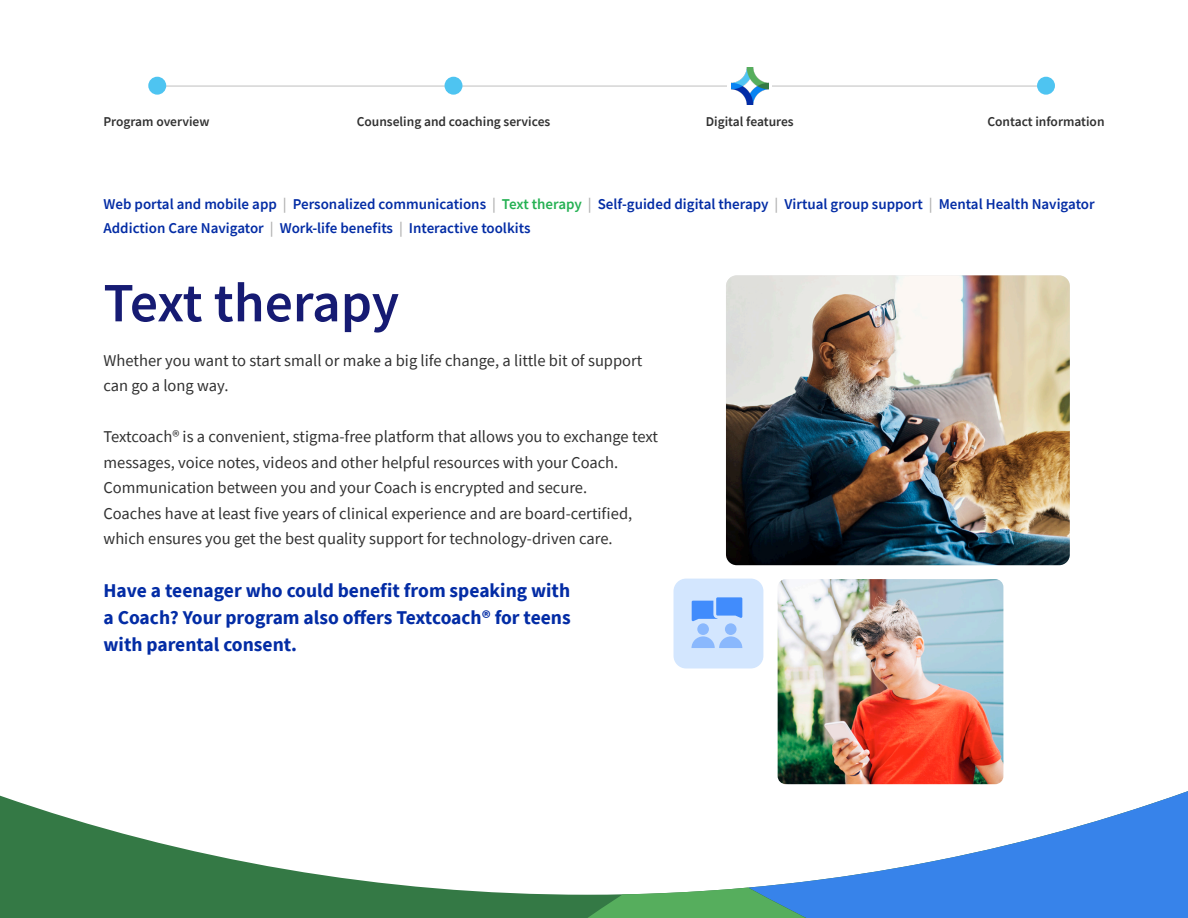
<style>
.page{position:relative;width:1188px;height:918px;background:#fff}
.page>*{position:absolute;margin:0;border:0;box-sizing:border-box;transform-origin:0 0}
.t1{font:600 55.5px "Source Sans Pro";letter-spacing:-.005em;color:#161b73}
.t2{font:700 19.5px/27px "Source Sans Pro";color:#032ca5;text-align:justify}
.t3{font:16.5px/25.5px "Source Sans Pro";color:#313131}
.t4{font:600 15px "Source Sans Pro";color:#032ca5}
.t5{font:600 13.5px "Source Sans Pro";color:#313131}
.s1{color:#b2b2b2}
.s2{color:#25b153}
</style>
<div class="page">
<svg style="left:0;top:795px;width:748px;height:123px"></svg>
<svg style="left:748px;top:791px;width:440px;height:127px"></svg>
<svg style="left:496px;top:888px;width:457px;height:30px;background:#529a9c"></svg>
<img style="left:726px;top:275px;width:344px;height:290px">
<div style="left:674px;top:579px;width:89px;height:89px;background:#d3e6fe;border-radius:13px"></div>
<div style="left:697px;top:623px;width:12px;height:12px;background:#8ab8fd;border-radius:50%"></div>
<div style="left:725px;top:623px;width:12px;height:12px;background:#8ab8fd;border-radius:50%"></div>
<svg style="left:692px;top:636px;width:50px;height:12px"></svg>
<svg style="left:692px;top:597px;width:51px;height:27px"></svg>
<img style="left:778px;top:579px;width:225px;height:205px">
<hr style="left:160px;top:86px;width:886px;height:1px;background:#bfbfbf">
<div style="left:445px;top:77px;width:17px;height:18px;background:#4ec4f1;border-radius:50%"></div>
<div style="left:1037px;top:77px;width:18px;height:18px;background:#4ec4f1;border-radius:50%"></div>
<div style="left:727px;top:68px;width:45px;height:37px;background:#fff"></div>
<img style="left:731px;top:68px;width:37px;height:37px">
<div style="left:148px;top:77px;width:18px;height:18px;background:#4ec4f1;border-radius:50%"></div>
<p class="t5" style="left:103px;top:112px;width:108px">Program overview</p>
<p class="t5" style="left:357px;top:112px;width:195px">Counseling and coaching services</p>
<p class="t5" style="left:706px;top:112px;width:89px">Digital features</p>
<p class="t5" style="left:987px;top:112px;width:119px">Contact information</p>
<p class="t4" style="left:103px;top:194px;width:993px">Web portal and mobile app <span class="s1">|</span> Personalized communications <span class="s1">|</span> <span class="s2">Text therapy</span> <span class="s1">|</span> Self-guided digital therapy <span class="s1">|</span> Virtual group support <span class="s1">|</span> Mental Health Navigator</p>
<p class="t4" style="left:103px;top:218px;width:429px">Addiction Care Navigator <span class="s1">|</span> Work-life benefits <span class="s1">|</span> Interactive toolkits</p>
<p class="t1" style="left:104px;top:266px;width:297px">Text therapy</p>
<p class="t3" style="left:104px;top:347px;width:541px">Whether you want to start small or make a big life change, a little bit of support can go a long way.</p>
<p class="t3" style="left:104px;top:424px;width:556px">Textcoach® is a convenient, stigma-free platform that allows you to exchange text messages, voice notes, videos and other helpful resources with your Coach.<br>Communication between you and your Coach is encrypted and secure.<br>Coaches have at least five years of clinical experience and are board-certified, which ensures you get the best quality support for technology-driven care.</p>
<p class="t2" style="left:104px;top:576px;width:469px">Have a teenager who could benefit from speaking with a Coach? Your program also offers Textcoach® for teens with parental consent.</p>
</div>
